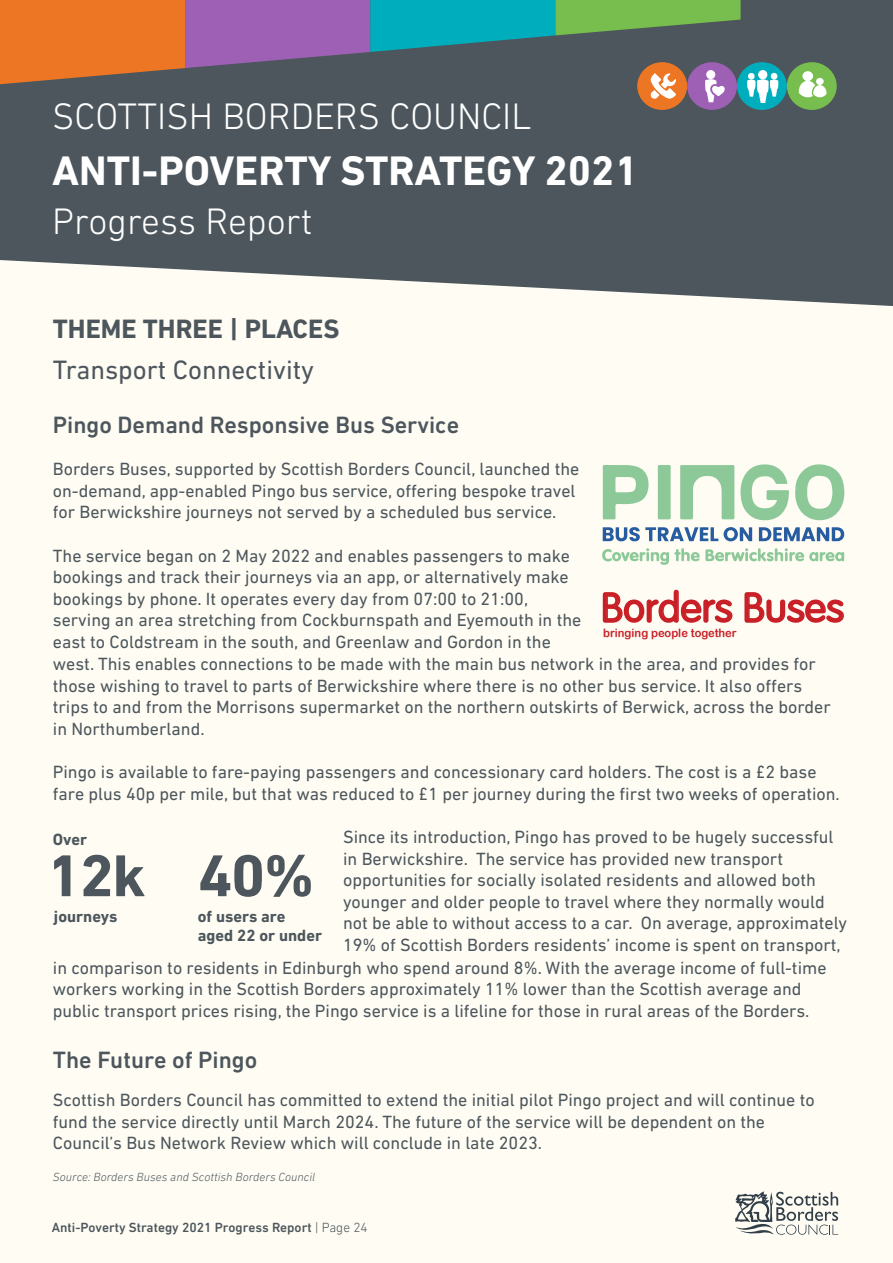
<style>
.page{position:relative;width:893px;height:1263px;background:#fefcf3}
.page>*{position:absolute;margin:0;border:0;box-sizing:border-box;transform-origin:0 0}
.t1{font:700 60px "DIN Next LT Pro";color:#4c565c;scale:1.04 1}
.t2{font:700 42px "DIN Next LT Pro";color:#fff}
.t3{font:300 40.8px "VAG Rounded";color:#c92027}
.t4{font:300 37.5px "DIN Next LT Pro";color:#fff}
.t5{font:27px "DIN Next LT Pro";color:#4c565c}
.t6{font:700 27px "DIN Next LT Pro";color:#4c565c}
.t7{font:500 24px "DIN Next LT Pro";color:#4c565c}
.t8{font:18px/21.6px "DIN Next LT Pro";color:#4c565c}
.t9{font:700 16.5px/19.5px "DIN Next LT Pro";color:#4c565c}
.t10{font:500 13.5px "DIN Next LT Pro";color:#4c565c}
.t11{font:italic 300 12px "DIN Next LT Pro";color:#4c565c}
.t12{font:11.7px "Arial Rounded MT Bold";color:#c92028;scale:.96 1}
.s1{font-weight:300}
</style>
<div class="page">
<svg style="left:0;top:0;width:893px;height:306px;background:#5e676b"></svg>
<div style="left:737px;top:62px;width:50px;height:48px;background:#00adbc;border-radius:50%"></div>
<div style="left:758px;top:70px;width:9px;height:9px;background:#fff;border-radius:50%"></div>
<div style="left:771px;top:73px;width:6px;height:7px;background:#fff;border-radius:50%"></div>
<div style="left:748px;top:73px;width:7px;height:7px;background:#fff;border-radius:50%"></div>
<svg style="left:747px;top:77px;width:32px;height:26px"></svg>
<div style="left:787px;top:62px;width:50px;height:48px;background:#77be4e;border-radius:50%"></div>
<svg style="left:799px;top:71px;width:27px;height:26px"></svg>
<div style="left:637px;top:62px;width:50px;height:48px;background:#ed7625;border-radius:50%"></div>
<div style="left:687px;top:62px;width:50px;height:48px;background:#9e60b4;border-radius:50%"></div>
<svg style="left:0;top:0;width:741px;height:102px;background:#76706a"></svg>
<svg style="left:735px;top:1191px;width:103px;height:44px"></svg>
<svg style="left:680px;top:465px;width:54px;height:54px"></svg>
<svg style="left:603px;top:465px;width:46px;height:54px"></svg>
<svg style="left:740px;top:464px;width:49px;height:56px"></svg>
<svg style="left:795px;top:464px;width:49px;height:56px"></svg>
<svg style="left:658px;top:465px;width:13px;height:54px"></svg>
<svg style="left:724px;top:527px;width:28px;height:14px"></svg>
<svg style="left:759px;top:527px;width:85px;height:14px"></svg>
<svg style="left:603px;top:527px;width:115px;height:14px"></svg>
<svg style="left:602px;top:548px;width:242px;height:17px"></svg>
<svg style="left:602px;top:589px;width:131px;height:34px"></svg>
<svg style="left:744px;top:592px;width:100px;height:31px"></svg>
<h3 class="t4" style="left:52px;top:95px;width:481px">SCOTTISH BORDERS COUNCIL</h3>
<h2 class="t2" style="left:52px;top:146px;width:587px">ANTI-POVERTY STRATEGY 2021</h2>
<h3 class="t4" style="left:52px;top:200px;width:262px">Progress Report</h3>
<h3 class="t6" style="left:53px;top:313px;width:288px">THEME THREE | PLACES</h3>
<h3 class="t5" style="left:53px;top:354px;width:263px">Transport Connectivity</h3>
<h3 class="t7" style="left:53px;top:411px;width:408px">Pingo Demand Responsive Bus Service</h3>
<p class="t8" style="left:53px;top:458px;width:528px">Borders Buses, supported by Scottish Borders Council, launched the on-demand, app-enabled Pingo bus service, offering bespoke travel for Berwickshire journeys not served by a scheduled bus service.</p>
<p class="t8" style="left:53px;top:544px;width:530px">The service began on 2 May 2022 and enables passengers to make bookings and track their journeys via an app, or alternatively make bookings by phone. It operates every day from 07:00 to 21:00, serving an area stretching from Cockburnspath and Eyemouth in the east to Coldstream in the south, and Greenlaw and Gordon in the</p>
<h3 class="t3" style="left:601px;top:584px;width:245px">Borders Buses</h3>
<p class="t12" style="left:603px;top:626px;width:141px">bringing people together</p>
<p class="t8" style="left:53px;top:653px;width:779px">west. This enables connections to be made with the main bus network in the area, and provides for those wishing to travel to parts of Berwickshire where there is no other bus service. It also offers trips to and from the Morrisons supermarket on the northern outskirts of Berwick, across the border in Northumberland.</p>
<p class="t8" style="left:53px;top:761px;width:788px">Pingo is available to fare-paying passengers and concessionary card holders. The cost is a £2 base fare plus 40p per mile, but that was reduced to £1 per journey during the first two weeks of operation.</p>
<p class="t9" style="left:53px;top:829px;width:36px">Over</p>
<p class="t8" style="left:343px;top:826px;width:492px">Since its introduction, Pingo has proved to be hugely successful</p>
<p class="t8" style="left:343px;top:847px;width:441px">in Berwickshire. The service has provided new transport</p>
<p class="t8" style="left:343px;top:869px;width:474px">opportunities for socially isolated residents and allowed both</p>
<p class="t8" style="left:343px;top:890px;width:483px">younger and older people to travel where they normally would</p>
<p class="t8" style="left:343px;top:912px;width:506px">not be able to without access to a car. On average, approximately</p>
<p class="t8" style="left:343px;top:934px;width:499px">19% of Scottish Borders residents’ income is spent on transport,</p>
<p class="t8" style="left:53px;top:957px;width:775px">in comparison to residents in Edinburgh who spend around 8%. With the average income of full-time</p>
<p class="t8" style="left:53px;top:978px;width:750px">workers working in the Scottish Borders approximately 11% lower than the Scottish average and</p>
<p class="t8" style="left:53px;top:1000px;width:758px">public transport prices rising, the Pingo service is a lifeline for those in rural areas of the Borders.</p>
<h1 class="t1" style="left:47px;top:841px;width:97px">12k</h1>
<p class="t9" style="left:54px;top:906px;width:65px">journeys</p>
<h1 class="t1" style="left:198px;top:841px;width:114px">40%</h1>
<p class="t9" style="left:198px;top:906px;width:126px">of users are aged 22 or under</p>
<h3 class="t7" style="left:53px;top:1046px;width:206px">The Future of Pingo</h3>
<p class="t8" style="left:53px;top:1089px;width:763px">Scottish Borders Council has committed to extend the initial pilot Pingo project and will continue to fund the service directly until March 2024. The future of the service will be dependent on the<br>Council’s Bus Network Review which will conclude in late 2023.</p>
<p class="t11" style="left:53px;top:1170px;width:264px">Source: Borders Buses and Scottish Borders Council</p>
<p class="t10" style="left:52px;top:1219px;width:317px">Anti-Poverty Strategy 2021 Progress Report <span class="s1">| Page 24</span></p>
</div>
